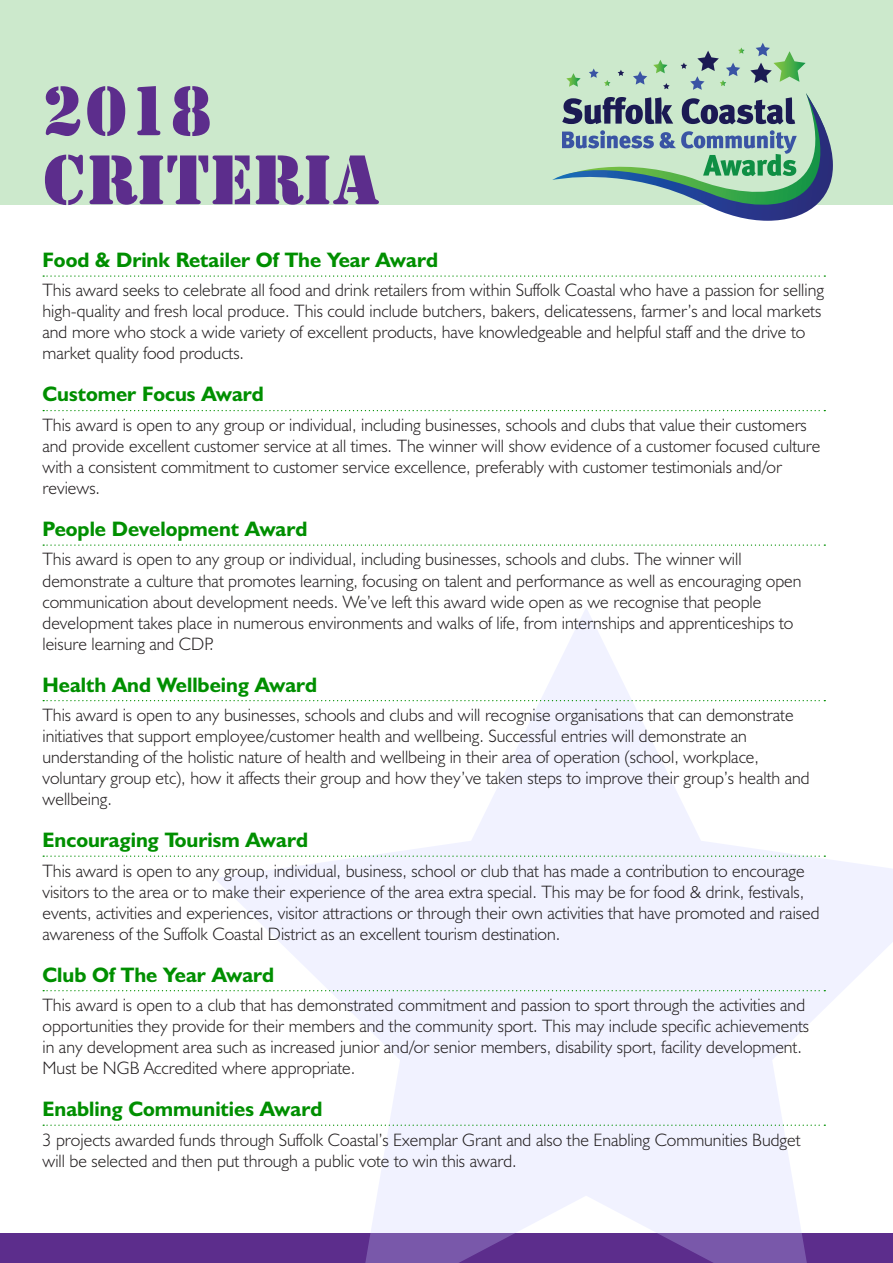
<style>
.page{position:relative;width:893px;height:1263px;background:#fff}
.page>*{position:absolute;margin:0;border:0;box-sizing:border-box;transform-origin:0 0}
.t1{font:69px/69px "Stencil BT";color:#5c2d8c}
.t2{font:700 21px "Humanist 521 BT";color:#008f00}
.t3{font:300 18px/21px "Humanist 521 BT";color:#231f20}
</style>
<div class="page">
<div style="left:0;top:0;width:893px;height:204px;background:#cce9cc"></div>
<svg style="left:552px;top:43px;width:306px;height:178px"></svg>
<div style="left:0;top:1233px;width:893px;height:30px;background:#5c2d8c"></div>
<svg style="left:214px;top:608px;width:679px;height:655px;fill:#f1f2ff"></svg>
<svg style="left:43px;top:275px;width:782px;height:2px"></svg>
<svg style="left:43px;top:410px;width:782px;height:1px"></svg>
<svg style="left:43px;top:544px;width:782px;height:2px"></svg>
<svg style="left:43px;top:700px;width:782px;height:1px"></svg>
<svg style="left:43px;top:855px;width:782px;height:2px"></svg>
<svg style="left:43px;top:990px;width:782px;height:1px"></svg>
<svg style="left:43px;top:1124px;width:782px;height:2px"></svg>
<h1 class="t1" style="left:43px;top:75px;width:340px">2018<br>CRITERIA</h1>
<p class="t2" style="left:43px;top:247px;width:397px">Food &amp; Drink Retailer Of The Year Award</p>
<p class="t3" style="left:43px;top:279px;width:783px">This award seeks to celebrate all food and drink retailers from within Suffolk Coastal who have a passion for selling high-quality and fresh local produce. This could include butchers, bakers, delicatessens, farmer’s and local markets and more who stock a wide variety of excellent products, have knowledgeable and helpful staff and the drive to market quality food products.</p>
<p class="t2" style="left:43px;top:381px;width:223px">Customer Focus Award</p>
<p class="t3" style="left:43px;top:414px;width:779px">This award is open to any group or individual, including businesses, schools and clubs that value their customers and provide excellent customer service at all times. The winner will show evidence of a customer focused culture with a consistent commitment to customer service excellence, preferably with customer testimonials and/or reviews.</p>
<p class="t2" style="left:43px;top:516px;width:266px">People Development Award</p>
<p class="t3" style="left:43px;top:548px;width:760px">This award is open to any group or individual, including businesses, schools and clubs. The winner will demonstrate a culture that promotes learning, focusing on talent and performance as well as encouraging open communication about development needs. We’ve left this award wide open as we recognise that people development takes place in numerous environments and walks of life, from internships and apprenticeships to leisure learning and CDP.</p>
<p class="t2" style="left:43px;top:671px;width:276px">Health And Wellbeing Award</p>
<p class="t3" style="left:43px;top:704px;width:769px">This award is open to any businesses, schools and clubs and will recognise organisations that can demonstrate initiatives that support employee/customer health and wellbeing. Successful entries will demonstrate an understanding of the holistic nature of health and wellbeing in their area of operation (school, workplace, voluntary group etc), how it affects their group and how they’ve taken steps to improve their group’s health and wellbeing.</p>
<p class="t2" style="left:43px;top:827px;width:267px">Encouraging Tourism Award</p>
<p class="t3" style="left:43px;top:859px;width:778px">This award is open to any group, individual, business, school or club that has made a contribution to encourage visitors to the area or to make their experience of the area extra special. This may be for food &amp; drink, festivals, events, activities and experiences, visitor attractions or through their own activities that have promoted and raised awareness of the Suffolk Coastal District as an excellent tourism destination.</p>
<p class="t2" style="left:43px;top:961px;width:233px">Club Of The Year Award</p>
<p class="t3" style="left:43px;top:994px;width:768px">This award is open to a club that has demonstrated commitment and passion to sport through the activities and opportunities they provide for their members and the community sport. This may include specific achievements in any development area such as increased junior and/or senior members, disability sport, facility development.<br>Must be NGB Accredited where appropriate.</p>
<p class="t2" style="left:43px;top:1096px;width:281px">Enabling Communities Award</p>
<p class="t3" style="left:43px;top:1128px;width:759px">3 projects awarded funds through Suffolk Coastal’s Exemplar Grant and also the Enabling Communities Budget will be selected and then put through a public vote to win this award.</p>
</div>
